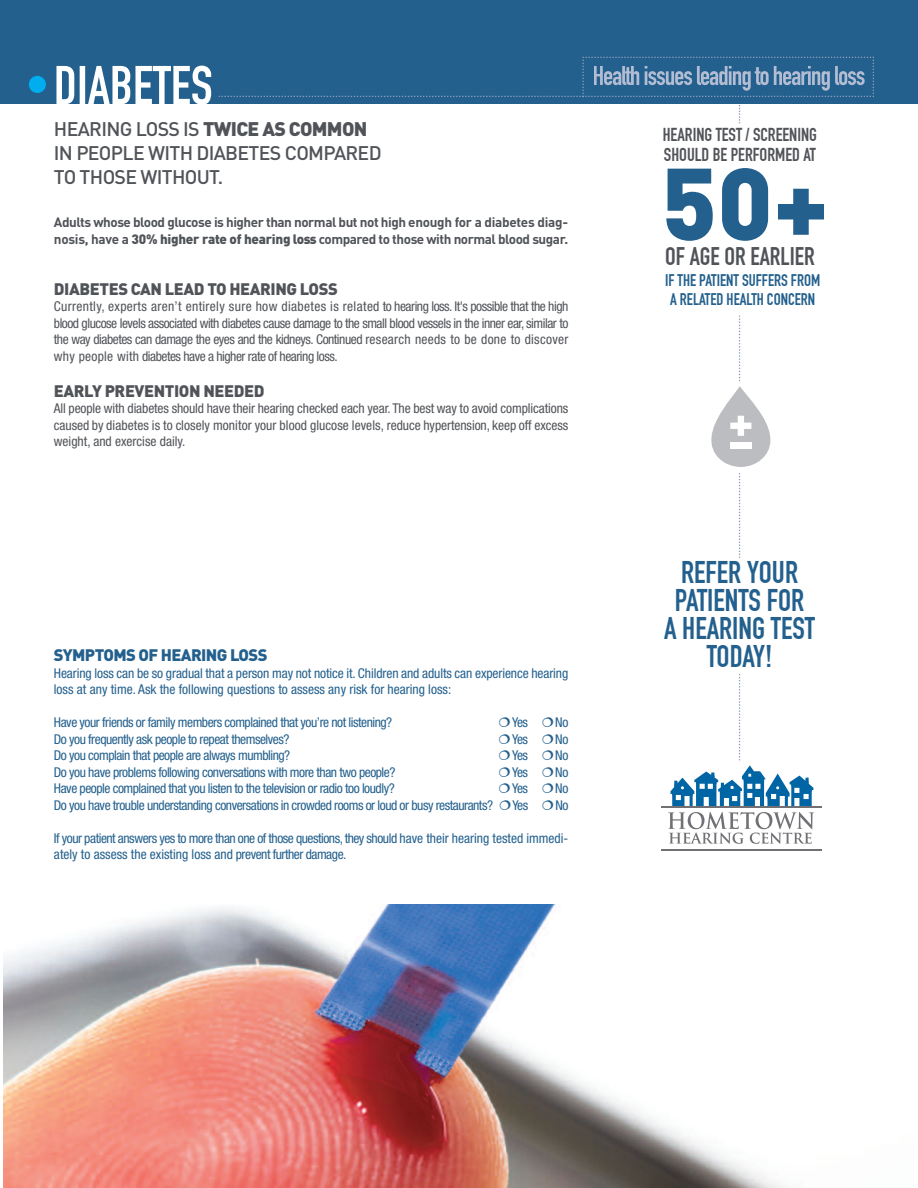
<style>
.page{position:relative;width:918px;height:1188px;background:#fff}
.page>*{position:absolute;margin:0;border:0;box-sizing:border-box;transform-origin:0 0}
.t1{font:900 100.5px "DINOT";color:#23608d}
.t2{font:54px "DIN Engschrift Alternate";color:#fff}
.t3{font:30.75px/27.9px "DIN Engschrift Alternate";color:#23608d;text-align:center}
.t4{font:25.05px "DIN Engschrift Alternate";color:#505358}
.t5{font:500 19.5px/24px "DINOT";letter-spacing:-.035em;color:#505358}
.t6{font:18.3px/19.2px "DIN Engschrift Alternate";color:#505358}
.t7{font:900 16.5px "DINOT";letter-spacing:-.025em;color:#505358}
.t8{font:16.5px/18.3px "DIN Engschrift Alternate";color:#23608d;text-align:center}
.t9{font:900 16.5px "DINOT";letter-spacing:-.035em;color:#23608d}
.t10{font:condensed 13.5px/16.5px "Helvetica Neue";letter-spacing:-.035em;color:#23608d}
.t11{font:condensed 13.5px/16.5px "Helvetica Neue";letter-spacing:-.005em;color:#505358;text-align:justify}
.t12{font:condensed 13.5px/16.5px "Helvetica Neue";letter-spacing:-.005em;color:#23608d}
.t13{font:700 13.5px/16.5px "DINOT";letter-spacing:-.035em;color:#505358}
.s1{font-weight:900}
</style>
<div class="page">
<img style="left:4px;top:904px;width:780px;height:284px">
<svg style="left:668px;top:812px;width:146px;height:32px"></svg>
<hr style="left:662px;top:850px;width:160px;height:1px;background:#717074">
<hr style="left:662px;top:806px;width:160px;height:1px;background:#717074">
<div style="left:0;top:0;width:918px;height:104px;background:#23608d"></div>
<svg style="left:219px;top:57px;width:655px;height:66px"></svg>
<svg style="left:711px;top:315px;width:59px;height:152px"></svg>
<svg style="left:739px;top:473px;width:1px;height:85px"></svg>
<svg style="left:671px;top:674px;width:142px;height:132px"></svg>
<div style="left:29px;top:76px;width:17px;height:17px;background:#00aeef;border-radius:50%"></div>
<h2 class="t2" style="left:54px;top:62px;width:160px">DIABETES</h2>
<h3 class="t5" style="left:54px;top:119px;width:329px">HEARING LOSS IS <span class="s1">TWICE AS COMMON<br></span>IN PEOPLE WITH DIABETES COMPARED<br>TO THOSE WITHOUT.</h3>
<p class="t13" style="left:54px;top:216px;width:516px">Adults whose blood glucose is higher than normal but not high enough for a diabetes diag&shy;nosis, have a <span class="s1">30% higher rate of hearing loss</span> compared to those with normal blood sugar.</p>
<p class="t7" style="left:54px;top:283px;width:285px">DIABETES CAN LEAD TO HEARING LOSS</p>
<p class="t11" style="left:54px;top:300px;width:516px">Currently, experts aren’t entirely sure how diabetes is related to hearing loss. It's possible that the high blood glucose levels associated with diabetes cause damage to the small blood vessels in the inner ear, similar to the way diabetes can damage the eyes and the kidneys. Continued research needs to be done to discover why people with diabetes have a higher rate of hearing loss.</p>
<p class="t7" style="left:54px;top:385px;width:212px">EARLY PREVENTION NEEDED</p>
<p class="t11" style="left:54px;top:402px;width:516px">All people with diabetes should have their hearing checked each year. The best way to avoid complications caused by diabetes is to closely monitor your blood glucose levels, reduce hypertension, keep off excess weight, and exercise daily.</p>
<p class="t9" style="left:54px;top:650px;width:215px">SYMPTOMS OF HEARING LOSS</p>
<p class="t12" style="left:54px;top:666px;width:516px">Hearing loss can be so gradual that a person may not notice it. Children and adults can experience hearing loss at any time. Ask the following questions to assess any risk for hearing loss:</p>
<p class="t10" style="left:54px;top:715px;width:340px">Have your friends or family members complained that you’re not listening?</p>
<p class="t10" style="left:512px;top:715px;width:17px">Yes</p>
<p class="t10" style="left:555px;top:715px;width:15px">No</p>
<p class="t10" style="left:54px;top:732px;width:237px">Do you frequently ask people to repeat themselves?</p>
<p class="t10" style="left:512px;top:732px;width:17px">Yes</p>
<p class="t10" style="left:555px;top:732px;width:15px">No</p>
<p class="t10" style="left:54px;top:748px;width:238px">Do you complain that people are always mumbling?</p>
<p class="t10" style="left:512px;top:748px;width:17px">Yes</p>
<p class="t10" style="left:555px;top:748px;width:15px">No</p>
<p class="t10" style="left:54px;top:765px;width:343px">Do you have problems following conversations with more than two people?</p>
<p class="t10" style="left:512px;top:765px;width:17px">Yes</p>
<p class="t10" style="left:555px;top:765px;width:15px">No</p>
<p class="t10" style="left:54px;top:781px;width:342px">Have people complained that you listen to the television or radio too loudly?</p>
<p class="t10" style="left:512px;top:781px;width:17px">Yes</p>
<p class="t10" style="left:555px;top:781px;width:15px">No</p>
<p class="t10" style="left:54px;top:798px;width:441px">Do you have trouble understanding conversations in crowded rooms or loud or busy restaurants?</p>
<p class="t10" style="left:513px;top:798px;width:17px">Yes</p>
<p class="t10" style="left:555px;top:798px;width:15px">No</p>
<p class="t10" style="left:54px;top:831px;width:516px">If your patient answers yes to more than one of those questions, they should have their hearing tested immedi&shy;ately to assess the existing loss and prevent further damage.</p>
<h3 class="t6" style="left:663px;top:127px;width:156px">HEARING TEST / SCREENING<br>SHOULD BE PERFORMED AT</h3>
<h1 class="t1" style="left:661px;top:169px;width:169px">50+</h1>
<h3 class="t4" style="left:665px;top:245px;width:151px">OF AGE OR EARLIER</h3>
<p class="t8" style="left:665px;top:273px;width:157px">IF THE PATIENT SUFFERS FROM<br>A RELATED HEALTH CONCERN</p>
<h3 class="t3" style="left:664px;top:561px;width:153px">REFER YOUR<br>PATIENTS FOR<br>A HEARING TEST<br>TODAY!</h3>
</div>
